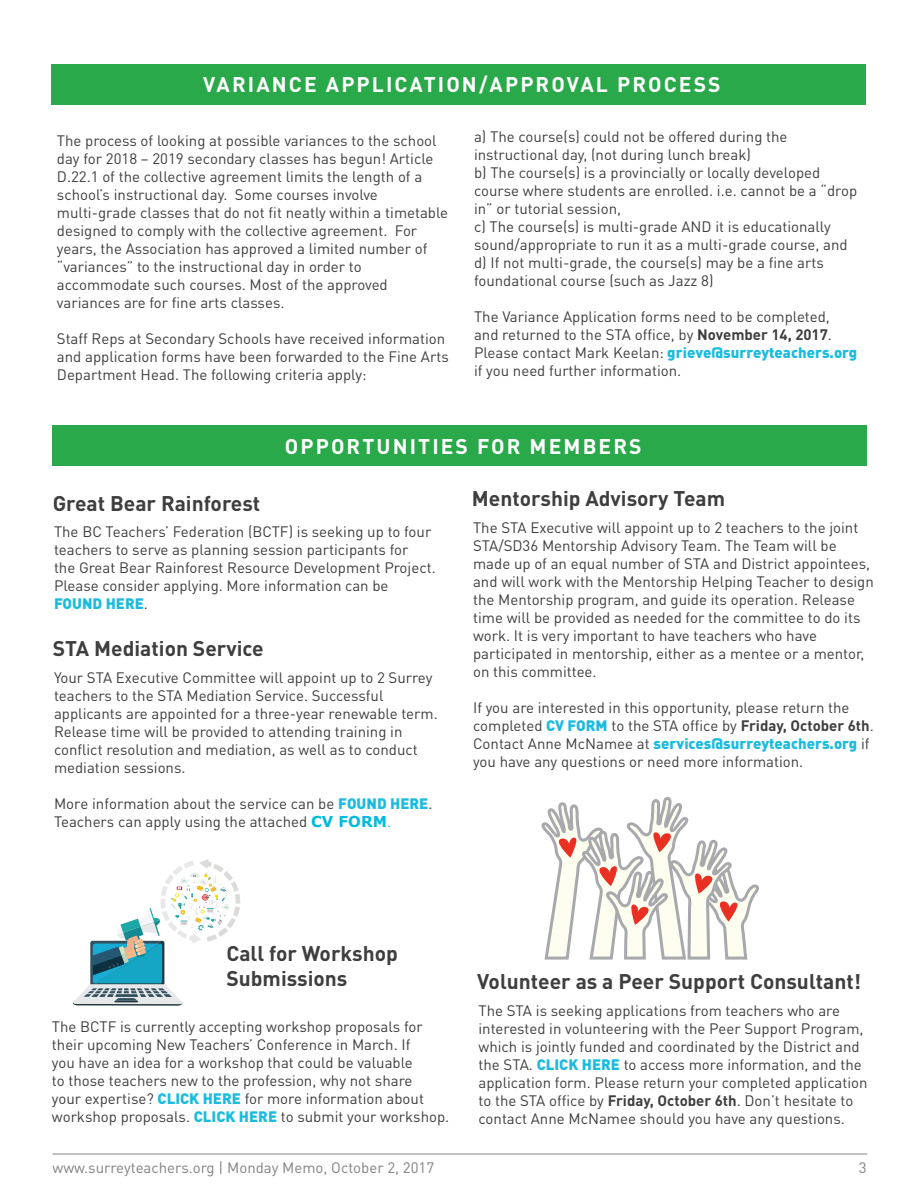
<style>
.page{position:relative;width:918px;height:1188px;background:#fff}
.page>*{position:absolute;margin:0;border:0;box-sizing:border-box;transform-origin:0 0}
.t1{font:700 21px/25.2px "DIN Pro";color:#3e3e3f}
.t2{font:700 21px "DIN Pro";letter-spacing:.1em;color:#fff}
.t3{font:15px/18px "DIN Pro";color:#3e3e3f}
.t4{font:15px "DIN Pro";color:#808285}
.s1{font-weight:700}
.s2{font-weight:900;color:#1cbbde}
.s3{font-family:"Verdana";font-weight:700;color:#0bd}
.s4{color:#00bfff}
</style>
<div class="page">
<div style="left:51px;top:64px;width:815px;height:40px;background:#29a949"></div>
<div style="left:52px;top:426px;width:815px;height:40px;background:#29a949"></div>
<hr style="left:52px;top:1154px;width:815px;height:1px;background:#808285">
<svg style="left:73px;top:859px;width:167px;height:147px"></svg>
<svg style="left:539px;top:425px;width:223px;height:535px"></svg>
<h1 class="t2" style="left:203px;top:70px;width:519px">VARIANCE APPLICATION/APPROVAL PROCESS</h1>
<p class="t3" style="left:57px;top:131px;width:393px">The process of looking at possible variances to the school day for 2018 – 2019 secondary classes has begun! Article D.22.1 of the collective agreement limits the length of a school’s instructional day. Some courses involve multi-grade classes that do not fit neatly within a timetable designed to comply with the collective agreement. For years, the Association has approved a limited number of “variances” to the instructional day in order to accommodate such courses. Most of the approved variances are for fine arts classes.</p>
<p class="t3" style="left:57px;top:329px;width:393px">Staff Reps at Secondary Schools have received information and application forms have been forwarded to the Fine Arts<br>Department Head. The following criteria apply:</p>
<p class="t3" style="left:474px;top:127px;width:385px">a) The course(s) could not be offered during the instructional day, (not during lunch break)<br>b) The course(s) is a provincially or locally developed course where students are enrolled. i.e. cannot be a “drop in” or tutorial session,<br>c) The course(s) is multi-grade AND it is educationally sound/appropriate to run it as a multi-grade course, and d) If not multi-grade, the course(s) may be a fine arts foundational course (such as Jazz 8)</p>
<p class="t3" style="left:474px;top:307px;width:385px">The Variance Application forms need to be completed, and returned to the STA office, by <span class="s1">November 14, 2017</span>.<br>Please contact Mark Keelan: <span class="s2">grieve@surreyteachers.org </span>if you need further information.</p>
<h1 class="t2" style="left:285px;top:432px;width:358px">OPPORTUNITIES FOR MEMBERS</h1>
<h1 class="t1" style="left:53px;top:490px;width:209px">Great Bear Rainforest</h1>
<p class="t3" style="left:54px;top:522px;width:383px">The BC Teachers’ Federation (BCTF) is seeking up to four teachers to serve as planning session participants for<br>the Great Bear Rainforest Resource Development Project.<br>Please consider applying. More information can be <span class="s2">FOUND HERE</span>.</p>
<h1 class="t1" style="left:53px;top:635px;width:213px">STA Mediation Service</h1>
<p class="t3" style="left:54px;top:668px;width:385px">Your STA Executive Committee will appoint up to 2 Surrey teachers to the STA Mediation Service. Successful applicants are appointed for a three-year renewable term.<br>Release time will be provided to attending training in conflict resolution and mediation, as well as to conduct mediation sessions.</p>
<p class="t3" style="left:54px;top:794px;width:380px">More information about the service can be <span class="s2">FOUND HERE</span>.<br>Teachers can apply using the attached <span class="s3">CV FORM</span><span class="s4">.</span></p>
<h1 class="t1" style="left:472px;top:485px;width:255px">Mentorship Advisory Team</h1>
<p class="t3" style="left:473px;top:518px;width:402px">The STA Executive will appoint up to 2 teachers to the joint STA/SD36 Mentorship Advisory Team. The Team will be made up of an equal number of STA and District appointees, and will work with the Mentorship Helping Teacher to design the Mentorship program, and guide its operation. Release time will be provided as needed for the committee to do its work. It is very important to have teachers who have participated in mentorship, either as a mentee or a mentor, on this committee.</p>
<p class="t3" style="left:473px;top:698px;width:402px">If you are interested in this opportunity, please return the completed <span class="s2">CV FORM</span> to the STA office by <span class="s1">Friday, October 6th</span>.<br>Contact Anne McNamee at <span class="s2">services@surreyteachers.org</span> if you have any questions or need more information.</p>
<h1 class="t1" style="left:226px;top:940px;width:173px">Call for Workshop<br>Submissions</h1>
<p class="t3" style="left:52px;top:1017px;width:399px">The BCTF is currently accepting workshop proposals for their upcoming New Teachers’ Conference in March. If<br>you have an idea for a workshop that could be valuable<br>to those teachers new to the profession, why not share<br>your expertise? <span class="s2">CLICK HERE</span> for more information about workshop proposals. <span class="s2">CLICK HERE</span> to submit your workshop.</p>
<p class="t4" style="left:53px;top:1158px;width:383px">www.surreyteachers.org | Monday Memo, October 2, 2017</p>
<p class="t4" style="left:859px;top:1158px;width:9px">3</p>
<h1 class="t1" style="left:477px;top:968px;width:385px">Volunteer as a Peer Support Consultant!</h1>
<p class="t3" style="left:478px;top:1001px;width:391px">The STA is seeking applications from teachers who are interested in volunteering with the Peer Support Program, which is jointly funded and coordinated by the District and the STA. <span class="s2">CLICK HERE</span> to access more information, and the application form. Please return your completed application to the STA office by <span class="s1">Friday, October 6th</span>. Don’t hesitate to contact Anne McNamee should you have any questions.</p>
</div>
